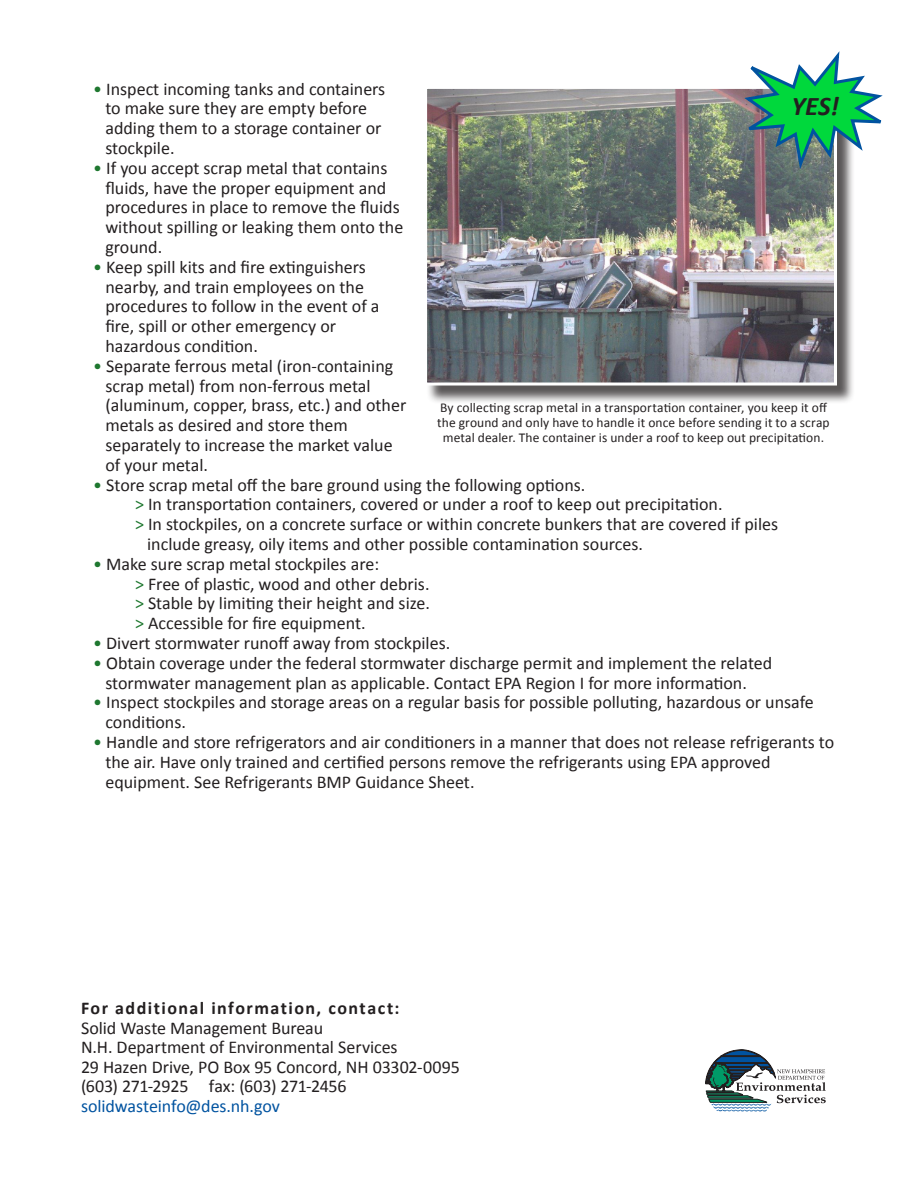
<style>
.page{position:relative;width:918px;height:1188px;background:#fff}
.page>*{position:absolute;margin:0;border:0;box-sizing:border-box;transform-origin:0 0}
.t1{font:italic 700 27px "Calibri";color:#231f20}
.t2{font:18px "Calibri";color:#231f20}
.t3{font:700 18px "Calibri";letter-spacing:.08em;color:#231f20}
.t4{font:18px "Calibri";letter-spacing:-.01em;color:#0153a0}
.t5{font:13.5px/15px "Calibri";letter-spacing:.01em;color:#231f20;text-align:center}
.s1{color:#1e772f}
</style>
<div class="page">
<svg style="left:705px;top:1050px;width:121px;height:61px"></svg>
<div style="left:426px;top:88px;width:437px;height:322px;background:#231f20;opacity:.75"></div>
<img style="left:428px;top:90px;width:405px;height:292px">
<div style="left:424px;top:86px;width:413px;height:300px;border:3px solid #fff"></div>
<svg style="left:737px;top:52px;width:146px;height:123px"></svg>
<p class="t2" style="left:93px;top:77px;width:294px"><span class="s1">•</span> Inspect incoming tanks and containers</p>
<p class="t2" style="left:105px;top:97px;width:263px">to make sure they are empty before</p>
<p class="t2" style="left:105px;top:117px;width:278px">adding them to a storage container or</p>
<p class="t2" style="left:105px;top:137px;width:71px">stockpile.</p>
<p class="t2" style="left:93px;top:156px;width:296px"><span class="s1">•</span> If you accept scrap metal that contains</p>
<p class="t2" style="left:105px;top:176px;width:282px">fluids, have the proper equipment and</p>
<p class="t2" style="left:105px;top:196px;width:296px">procedures in place to remove the fluids</p>
<p class="t2" style="left:105px;top:216px;width:299px">without spilling or leaking them onto the</p>
<p class="t2" style="left:105px;top:236px;width:58px">ground.</p>
<p class="t2" style="left:93px;top:255px;width:274px"><span class="s1">•</span> Keep spill kits and fire extinguishers</p>
<p class="t2" style="left:105px;top:275px;width:260px">nearby, and train employees on the</p>
<p class="t2" style="left:105px;top:295px;width:276px">procedures to follow in the event of a</p>
<p class="t2" style="left:105px;top:315px;width:232px">fire, spill or other emergency or</p>
<p class="t2" style="left:105px;top:335px;width:154px">hazardous condition.</p>
<p class="t2" style="left:93px;top:354px;width:302px"><span class="s1">•</span> Separate ferrous metal (iron-containing</p>
<p class="t2" style="left:105px;top:374px;width:267px">scrap metal) from non-ferrous metal</p>
<p class="t2" style="left:105px;top:394px;width:302px">(aluminum, copper, brass, etc.) and other</p>
<p class="t2" style="left:105px;top:414px;width:244px">metals as desired and store them</p>
<p class="t2" style="left:105px;top:434px;width:289px">separately to increase the market value</p>
<p class="t2" style="left:105px;top:453px;width:104px">of your metal.</p>
<p class="t2" style="left:93px;top:473px;width:494px"><span class="s1">•</span> Store scrap metal off the bare ground using the following options.</p>
<p class="t2" style="left:135px;top:493px;width:589px"><span class="s1">&gt;</span> In transportation containers, covered or under a roof to keep out precipitation.</p>
<p class="t2" style="left:135px;top:513px;width:645px"><span class="s1">&gt;</span> In stockpiles, on a concrete surface or within concrete bunkers that are covered if piles</p>
<p class="t2" style="left:147px;top:533px;width:497px">include greasy, oily items and other possible contamination sources.</p>
<p class="t2" style="left:93px;top:552px;width:287px"><span class="s1">•</span> Make sure scrap metal stockpiles are:</p>
<p class="t2" style="left:135px;top:572px;width:296px"><span class="s1">&gt;</span> Free of plastic, wood and other debris.</p>
<p class="t2" style="left:135px;top:592px;width:297px"><span class="s1">&gt;</span> Stable by limiting their height and size.</p>
<p class="t2" style="left:135px;top:612px;width:232px"><span class="s1">&gt;</span> Accessible for fire equipment.</p>
<p class="t2" style="left:93px;top:632px;width:359px"><span class="s1">•</span> Divert stormwater runoff away from stockpiles.</p>
<p class="t2" style="left:93px;top:651px;width:681px"><span class="s1">•</span> Obtain coverage under the federal stormwater discharge permit and implement the related</p>
<p class="t2" style="left:105px;top:671px;width:643px">stormwater management plan as applicable. Contact EPA Region I for more information.</p>
<p class="t2" style="left:93px;top:691px;width:722px"><span class="s1">•</span> Inspect stockpiles and storage areas on a regular basis for possible polluting, hazardous or unsafe</p>
<p class="t2" style="left:105px;top:711px;width:82px">conditions.</p>
<p class="t2" style="left:93px;top:731px;width:743px"><span class="s1">•</span> Handle and store refrigerators and air conditioners in a manner that does not release refrigerants to</p>
<p class="t2" style="left:105px;top:750px;width:667px">the air. Have only trained and certified persons remove the refrigerants using EPA approved</p>
<p class="t2" style="left:105px;top:770px;width:371px">equipment. See Refrigerants BMP Guidance Sheet.</p>
<p class="t1" style="left:791px;top:89px;width:49px">YES!</p>
<p class="t5" style="left:437px;top:400px;width:394px">By collecting scrap metal in a transportation container, you keep it off the ground and only have to handle it once before sending it to a scrap metal dealer. The container is under a roof to keep out precipitation.</p>
<p class="t3" style="left:81px;top:997px;width:320px">For additional information, contact:</p>
<p class="t2" style="left:81px;top:1016px;width:244px">Solid Waste Management Bureau</p>
<p class="t2" style="left:81px;top:1036px;width:318px">N.H. Department of Environmental Services</p>
<p class="t2" style="left:81px;top:1055px;width:380px">29 Hazen Drive, PO Box 95 Concord, NH 03302-0095</p>
<p class="t2" style="left:81px;top:1075px;width:267px">(603) 271-2925 fax: (603) 271-2456</p>
<p class="t4" style="left:81px;top:1094px;width:200px">solidwasteinfo@des.nh.gov</p>
</div>
